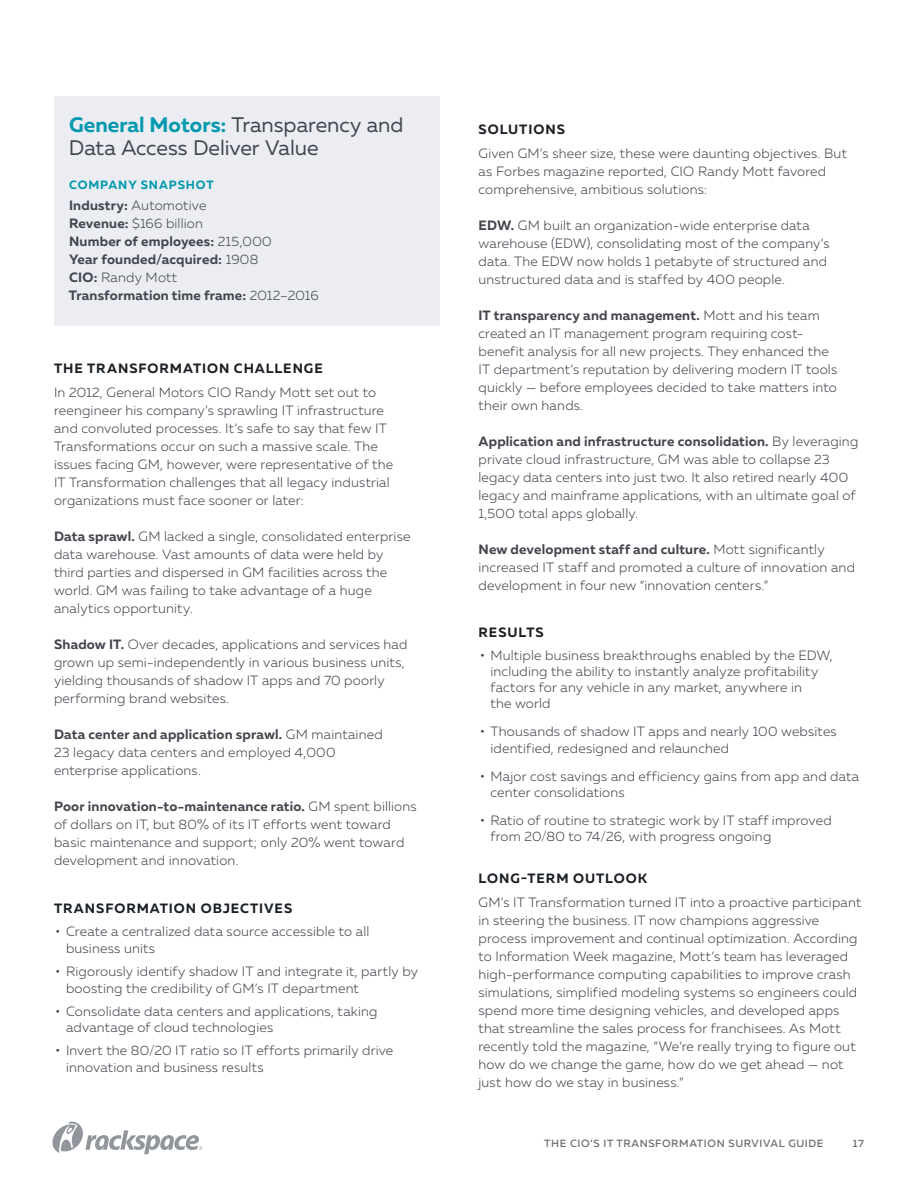
<style>
.page{position:relative;width:918px;height:1188px;background:#fff}
.page>*{position:absolute;margin:0;border:0;box-sizing:border-box;transform-origin:0 0}
.t1{font:21px/23.5px "Muller";color:#42454d}
.Paragraph{font:300 13.5px/18px "Muller";letter-spacing:.015em;color:#42454d}
.t2{font:700 13.5px/18px "Muller";letter-spacing:.015em;color:#42454d}
.Medium_Headline{font:700 13.5px "Muller";letter-spacing:.07em;color:#1a1f24}
.t3{font:700 12px "Muller";letter-spacing:.075em;color:#0099ad}
.t4{font:500 10.5px "Muller";letter-spacing:.06em;color:#6b6e73}
.s1{font-weight:700;color:#0099ad}
.s2{font-weight:300}
.s3{font-weight:700}
.s4{font-weight:500}
</style>
<div class="page">
<svg style="left:52px;top:1121px;width:151px;height:33px"></svg>
<div style="left:54px;top:96px;width:386px;height:230px;background:#ebedf3"></div>
<p class="t1" style="left:69px;top:113px;width:336px"><span class="s1">General Motors:</span> Transparency and<br>Data Access Deliver Value</p>
<p class="t3" style="left:69px;top:178px;width:146px">COMPANY SNAPSHOT</p>
<p class="t2" style="left:69px;top:197px;width:251px">Industry: <span class="s2">Automotive<br></span>Revenue: <span class="s2">$166 billion<br></span>Number of employees: <span class="s2">215,000<br></span>Year founded/acquired: <span class="s2">1908<br></span>CIO: <span class="s2">Randy Mott<br></span>Transformation time frame: <span class="s2">2012–2016</span></p>
<p class="Medium_Headline" style="left:54px;top:360px;width:270px">THE TRANSFORMATION CHALLENGE</p>
<p class="Paragraph" style="left:54px;top:384px;width:341px">In 2012, General Motors CIO Randy Mott set out to reengineer his company’s sprawling IT infrastructure and convoluted processes. It’s safe to say that few IT Transformations occur on such a massive scale. The issues facing GM, however, were representative of the IT Transformation challenges that all legacy industrial organizations must face sooner or later:</p>
<p class="Paragraph" style="left:54px;top:528px;width:358px"><span class="s3">Data sprawl.</span> GM lacked a single, consolidated enterprise data warehouse. Vast amounts of data were held by third parties and dispersed in GM facilities across the world. GM was failing to take advantage of a huge analytics opportunity.</p>
<p class="Paragraph" style="left:54px;top:636px;width:355px"><span class="s3">Shadow IT.</span> Over decades, applications and services had grown up semi-independently in various business units, yielding thousands of shadow IT apps and 70 poorly performing brand websites.</p>
<p class="Paragraph" style="left:54px;top:726px;width:330px"><span class="s3">Data center and application sprawl.</span> GM maintained<br>23 legacy data centers and employed 4,000 enterprise applications.</p>
<p class="Paragraph" style="left:54px;top:798px;width:364px"><span class="s3">Poor innovation-to-maintenance ratio.</span> GM spent billions of dollars on IT, but 80% of its IT efforts went toward basic maintenance and support; only 20% went toward development and innovation.</p>
<p class="Medium_Headline" style="left:54px;top:900px;width:240px">TRANSFORMATION OBJECTIVES</p>
<p class="Paragraph" style="left:66px;top:923px;width:305px;line-height:16.8px;text-indent:-10px"><span class="s4">•</span> Create a centralized data source accessible to all business units</p>
<p class="Paragraph" style="left:66px;top:963px;width:353px;line-height:16.8px;text-indent:-10px"><span class="s4">•</span> Rigorously identify shadow IT and integrate it, partly by boosting the credibility of GM’s IT department</p>
<p class="Paragraph" style="left:66px;top:1002px;width:313px;line-height:16.8px;text-indent:-10px"><span class="s4">•</span> Consolidate data centers and applications, taking advantage of cloud technologies</p>
<p class="Paragraph" style="left:66px;top:1042px;width:329px;line-height:16.8px;text-indent:-10px"><span class="s4">•</span> Invert the 80/20 IT ratio so IT efforts primarily drive innovation and business results</p>
<p class="Medium_Headline" style="left:479px;top:120px;width:88px">SOLUTIONS</p>
<p class="Paragraph" style="left:478px;top:144px;width:370px">Given GM’s sheer size, these were daunting objectives. But as Forbes magazine reported, CIO Randy Mott favored comprehensive, ambitious solutions:</p>
<p class="Paragraph" style="left:478px;top:216px;width:353px"><span class="s3">EDW.</span> GM built an organization-wide enterprise data warehouse (EDW), consolidating most of the company’s data. The EDW now holds 1 petabyte of structured and unstructured data and is staffed by 400 people.</p>
<p class="Paragraph" style="left:478px;top:306px;width:360px"><span class="s3">IT transparency and management.</span> Mott and his team created an IT management program requiring cost&shy;benefit analysis for all new projects. They enhanced the IT department’s reputation by delivering modern IT tools quickly — before employees decided to take matters into their own hands.</p>
<p class="Paragraph" style="left:478px;top:432px;width:381px"><span class="s3">Application and infrastructure consolidation.</span> By leveraging private cloud infrastructure, GM was able to collapse 23 legacy data centers into just two. It also retired nearly 400 legacy and mainframe applications, with an ultimate goal of 1,500 total apps globally.</p>
<p class="Paragraph" style="left:478px;top:540px;width:378px"><span class="s3">New development staff and culture.</span> Mott significantly increased IT staff and promoted a culture of innovation and development in four new “innovation centers.”</p>
<p class="Medium_Headline" style="left:479px;top:624px;width:67px">RESULTS</p>
<p class="Paragraph" style="left:490px;top:647px;width:344px;line-height:16.2px;text-indent:-10px"><span class="s4">•</span> Multiple business breakthroughs enabled by the EDW, including the ability to instantly analyze profitability factors for any vehicle in any market, anywhere in<br>the world</p>
<p class="Paragraph" style="left:490px;top:723px;width:348px;line-height:16.2px;text-indent:-10px"><span class="s4">•</span> Thousands of shadow IT apps and nearly 100 websites identified, redesigned and relaunched</p>
<p class="Paragraph" style="left:490px;top:768px;width:370px;line-height:16.2px;text-indent:-10px"><span class="s4">•</span> Major cost savings and efficiency gains from app and data center consolidations</p>
<p class="Paragraph" style="left:490px;top:812px;width:343px;line-height:16.2px;text-indent:-10px"><span class="s4">•</span> Ratio of routine to strategic work by IT staff improved from 20/80 to 74/26, with progress ongoing</p>
<p class="Medium_Headline" style="left:479px;top:870px;width:170px">LONG-TERM OUTLOOK</p>
<p class="Paragraph" style="left:478px;top:893px;width:384px">GM’s IT Transformation turned IT into a proactive participant in steering the business. IT now champions aggressive process improvement and continual optimization. According to Information Week magazine, Mott’s team has leveraged high-performance computing capabilities to improve crash simulations, simplified modeling systems so engineers could spend more time designing vehicles, and developed apps that streamline the sales process for franchisees. As Mott recently told the magazine, “We’re really trying to figure out how do we change the game, how do we get ahead — not just how do we stay in business.”</p>
<p class="t4" style="left:544px;top:1137px;width:281px">THE CIO’S IT TRANSFORMATION SURVIVAL GUIDE</p>
<p class="t4" style="left:853px;top:1137px;width:13px">17</p>
</div>
